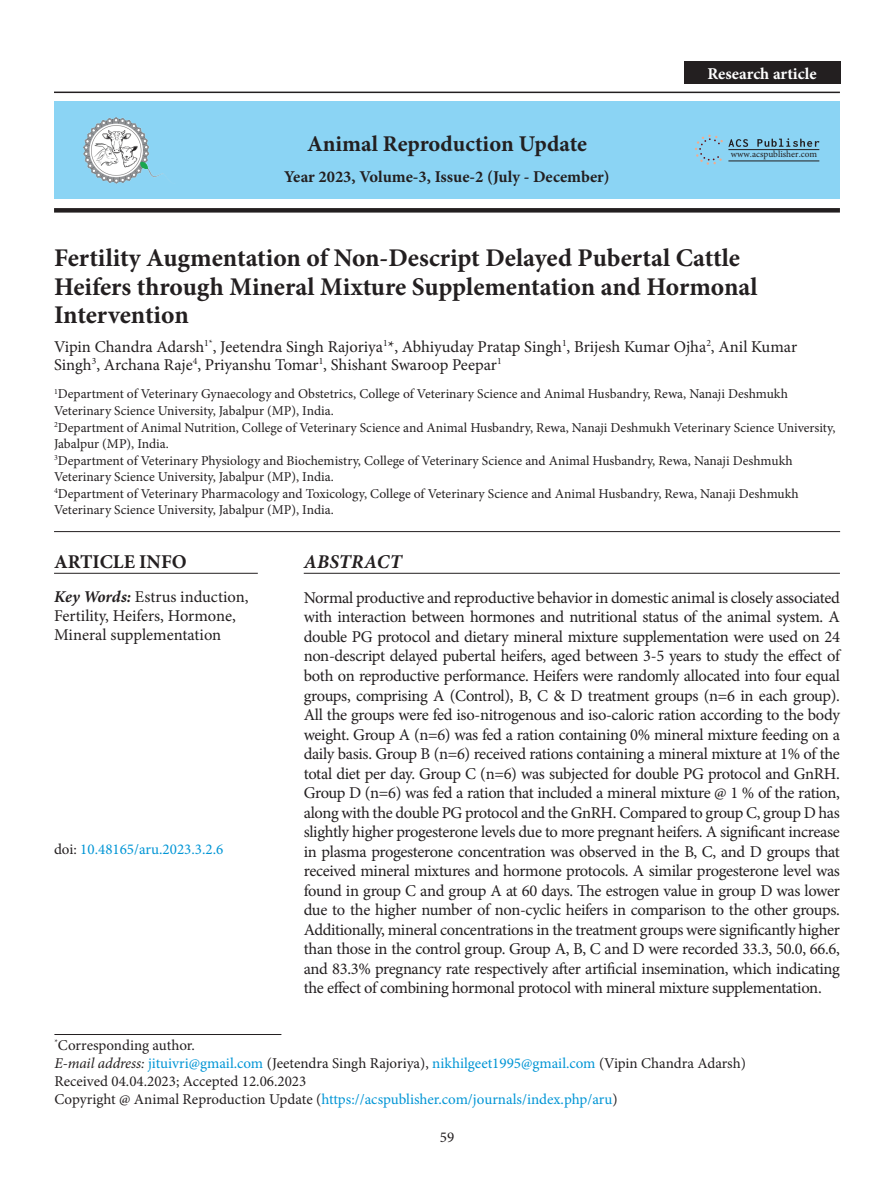
<style>
.page{position:relative;width:894px;height:1191px;background:#fff}
.page>*{position:absolute;margin:0;border:0;box-sizing:border-box;transform-origin:0 0}
.article_title{font:700 25.5px/28.5px "Minion Pro";letter-spacing:-.005em;color:#231f20}
.t1{font:700 22.5px "Minion Pro";color:#231f20}
.Article_Info{font:700 19.5px "Minion Pro";color:#231f20}
.Abstract{font:italic 700 19.5px "Minion Pro";letter-spacing:.01em;color:#231f20}
.abstract_text{font:16.5px/19.5px "Minion Pro";letter-spacing:-.02em;color:#231f20;text-align:justify}
.author_name{font:16.5px/18px "Minion Pro";letter-spacing:-.005em;color:#231f20}
.Article_info_text{font:16.5px/19px "Minion Pro";color:#231f20}
.t2{font:700 16.5px "Minion Pro";color:#231f20}
.t3{font:700 16.5px "Minion Pro";color:#fff}
.Email_Section{font:15px "Minion Pro";color:#231f20}
.Email_Section-2{font:15px "Minion Pro";color:#0095d5}
.Corresponding_author{font:15px "Minion Pro";letter-spacing:-.005em;color:#231f20}
.author-affil{font:13.5px/16.5px "Minion Pro";color:#231f20}
.t4{font:9.3px "Minion Pro";color:#231f20}
.s1{font-weight:700;font-style:italic}
.s2{color:#231f20}
.s3{font-style:italic}
.s4{color:#0095d5}
</style>
<div class="page">
<hr style="left:54px;top:573px;width:204px;height:1px;background:#231f20">
<hr style="left:303px;top:573px;width:536px;height:1px;background:#231f20">
<hr style="left:54px;top:1033px;width:227px;height:1px;background:#231f20">
<hr style="left:54px;top:92px;width:785px;height:1px;background:#231f20">
<svg style="left:54px;top:208px;width:785px;height:4px;background:#272324"></svg>
<div style="left:54px;top:102px;width:785px;height:97px;background:#8bd4f4"></div>
<hr style="left:54px;top:531px;width:785px;height:1px;background:#231f20">
<div style="left:683px;top:62px;width:157px;height:22px;background:#231f20"></div>
<img style="left:83px;top:117px;width:81px;height:67px">
<svg style="left:728px;top:139px;width:19px;height:8px"></svg>
<svg style="left:757px;top:138px;width:62px;height:9px"></svg>
<svg style="left:695px;top:135px;width:27px;height:30px"></svg>
<hr style="left:728px;top:149px;width:91px;height:1px;background:#231f20">
<hr style="left:728px;top:160px;width:91px;height:1px;background:#231f20">
<p class="t1" style="left:307px;top:128px;width:281px">Animal Reproduction Update</p>
<p class="t2" style="left:284px;top:165px;width:327px">Year 2023, Volume-3, Issue-2 (July - December)</p>
<p class="t3" style="left:707px;top:62px;width:111px">Research article</p>
<p class="t4" style="left:730px;top:148px;width:88px">www.acspublisher.com</p>
<p class="article_title" style="left:54px;top:244px;width:704px">Fertility Augmentation of Non-Descript Delayed Pubertal Cattle<br>Heifers through Mineral Mixture Supplementation and Hormonal<br>Intervention</p>
<p class="author_name" style="left:54px;top:338px;width:744px">Vipin Chandra Adarsh<sup>1*</sup>, Jeetendra Singh Rajoriya<sup>1</sup>*, Abhiyuday Pratap Singh<sup>1</sup>, Brijesh Kumar Ojha<sup>2</sup>, Anil Kumar<br>Singh<sup>3</sup>, Archana Raje<sup>4</sup>, Priyanshu Tomar<sup>1</sup>, Shishant Swaroop Peepar<sup>1</sup></p>
<p class="author-affil" style="left:54px;top:386px;width:735px"><sup>1</sup>Department of Veterinary Gynaecology and Obstetrics, College of Veterinary Science and Animal Husbandry, Rewa, Nanaji Deshmukh<br>Veterinary Science University, Jabalpur (MP), India.</p>
<p class="author-affil" style="left:54px;top:419px;width:782px"><sup>2</sup>Department of Animal Nutrition, College of Veterinary Science and Animal Husbandry, Rewa, Nanaji Deshmukh Veterinary Science University,<br>Jabalpur (MP), India.</p>
<p class="author-affil" style="left:54px;top:452px;width:739px"><sup>3</sup>Department of Veterinary Physiology and Biochemistry, College of Veterinary Science and Animal Husbandry, Rewa, Nanaji Deshmukh<br>Veterinary Science University, Jabalpur (MP), India.</p>
<p class="author-affil" style="left:54px;top:485px;width:746px"><sup>4</sup>Department of Veterinary Pharmacology and Toxicology, College of Veterinary Science and Animal Husbandry, Rewa, Nanaji Deshmukh<br>Veterinary Science University, Jabalpur (MP), India.</p>
<p class="Article_Info" style="left:54px;top:548px;width:134px">ARTICLE INFO</p>
<p class="Article_info_text" style="left:54px;top:587px;width:196px"><span class="s1">Key Words:</span> Estrus induction,<br>Fertility, Heifers, Hormone,<br>Mineral supplementation</p>
<p class="Abstract" style="left:304px;top:548px;width:99px">ABSTRACT</p>
<p class="abstract_text" style="left:303px;top:588px;width:537px">Normal productive and reproductive behavior in domestic animal is closely associated with interaction between hormones and nutritional status of the animal system. A double PG protocol and dietary mineral mixture supplementation were used on 24 non-descript delayed pubertal heifers, aged between 3-5 years to study the effect of both on reproductive performance. Heifers were randomly allocated into four equal groups, comprising A (Control), B, C &amp; D treatment groups (n=6 in each group).<br>All the groups were fed iso-nitrogenous and iso-caloric ration according to the body weight. Group A (n=6) was fed a ration containing 0% mineral mixture feeding on a daily basis. Group B (n=6) received rations containing a mineral mixture at 1% of the total diet per day. Group C (n=6) was subjected for double PG protocol and GnRH.<br>Group D (n=6) was fed a ration that included a mineral mixture @ 1 % of the ration, along with the double PG protocol and the GnRH. Compared to group C, group D has slightly higher progesterone levels due to more pregnant heifers. A significant increase in plasma progesterone concentration was observed in the B, C, and D groups that received mineral mixtures and hormone protocols. A similar progesterone level was found in group C and group A at 60 days. The estrogen value in group D was lower due to the higher number of non-cyclic heifers in comparison to the other groups.<br>Additionally, mineral concentrations in the treatment groups were significantly higher than those in the control group. Group A, B, C and D were recorded 33.3, 50.0, 66.6, and 83.3% pregnancy rate respectively after artificial insemination, which indicating the effect of combining hormonal protocol with mineral mixture supplementation.</p>
<p class="Email_Section-2" style="left:54px;top:838px;width:171px"><span class="s2">doi:</span> 10.48165/aru.2023.3.2.6</p>
<p class="Corresponding_author" style="left:54px;top:1034px;width:142px"><sup>*</sup>Corresponding author.</p>
<p class="Email_Section" style="left:54px;top:1052px;width:692px"><span class="s3">E-mail address:</span> <span class="s4">jituivri@gmail.com</span> (Jeetendra Singh Rajoriya), <span class="s4">nikhilgeet1995@gmail.com</span> (Vipin Chandra Adarsh)</p>
<p class="Email_Section" style="left:54px;top:1070px;width:253px">Received 04.04.2023; Accepted 12.06.2023</p>
<p class="Email_Section-2" style="left:54px;top:1088px;width:564px"><span class="s2">Copyright @ Animal Reproduction Update (</span>https://acspublisher.com/journals/index.php/aru<span class="s2">)</span></p>
<p class="Email_Section" style="left:439px;top:1127px;width:16px">59</p>
</div>
